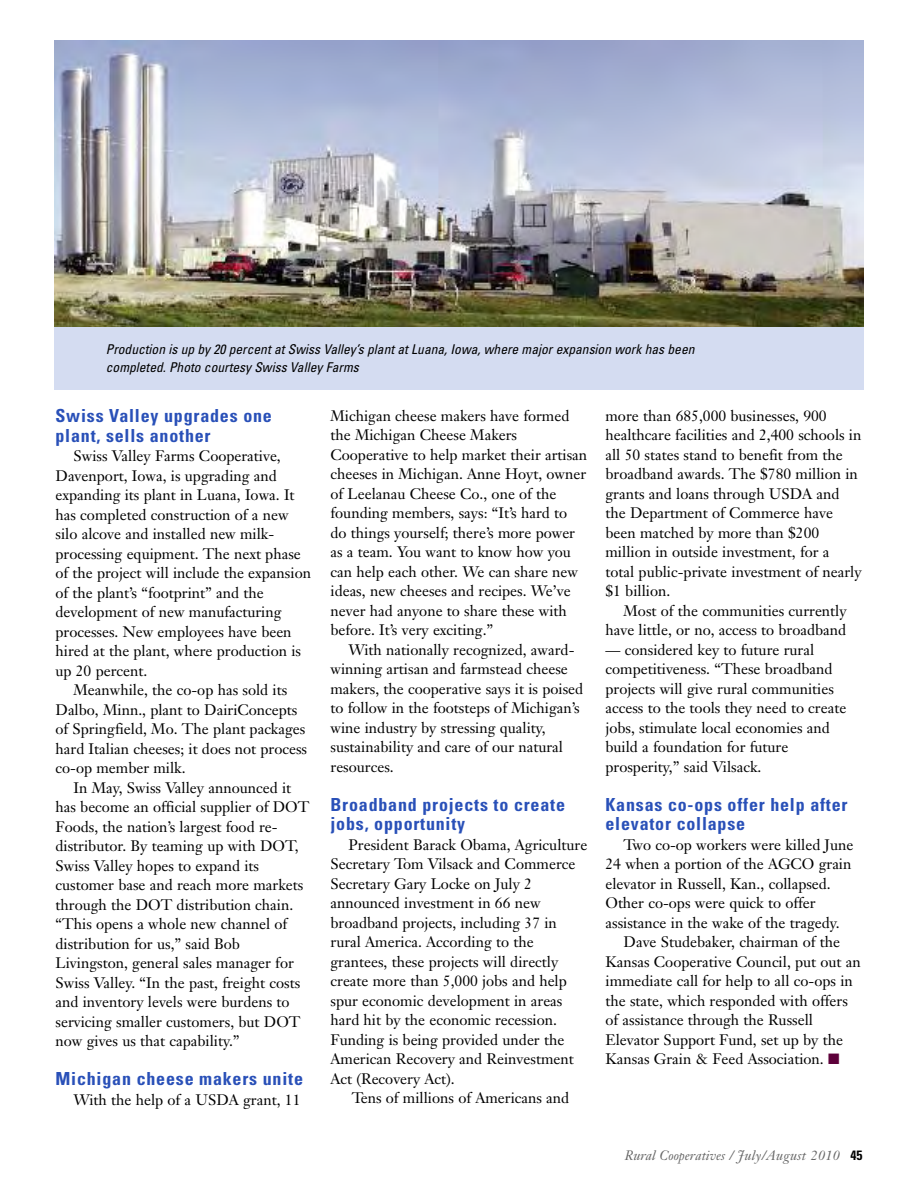
<style>
.page{position:relative;width:918px;height:1188px;background:#fff}
.page>*{position:absolute;margin:0;border:0;box-sizing:border-box;transform-origin:0 0}
.t1{font:700 condensed 18px/19.5px "Univers";letter-spacing:.045em;color:#2950b8}
.t2{font:15px/19.5px "Janson Text";color:#000}
.t3{font:italic condensed 13.5px/18px "Univers";color:#000}
.t4{font:italic 13.5px "Janson Text";color:#666}
.s1{color:#5d003a}
.s2{font-family:"Univers";font-weight:700;font-style:normal;font-stretch:condensed;color:#000}
</style>
<div class="page">
<div style="left:54px;top:322px;width:810px;height:68px;background:#d4dcf1"></div>
<img style="left:54px;top:40px;width:810px;height:287px">
<p class="t3" style="left:106px;top:342px;width:590px">Production is up by 20 percent at Swiss Valley’s plant at Luana, Iowa, where major expansion work has been completed. Photo courtesy Swiss Valley Farms</p>
<p class="t1" style="left:56px;top:408px;width:218px">Swiss Valley upgrades one plant, sells another</p>
<p class="t2" style="left:74px;top:448px;width:209px">Swiss Valley Farms Cooperative,</p>
<p class="t2" style="left:56px;top:467px;width:223px">Davenport, Iowa, is upgrading and</p>
<p class="t2" style="left:56px;top:487px;width:241px">expanding its plant in Luana, Iowa. It</p>
<p class="t2" style="left:56px;top:506px;width:235px">has completed construction of a new</p>
<p class="t2" style="left:56px;top:526px;width:220px">silo alcove and installed new milk-</p>
<p class="t2" style="left:56px;top:545px;width:247px">processing equipment. The next phase</p>
<p class="t2" style="left:56px;top:565px;width:257px">of the project will include the expansion</p>
<p class="t2" style="left:56px;top:584px;width:210px">of the plant’s “footprint” and the</p>
<p class="t2" style="left:56px;top:604px;width:228px">development of new manufacturing</p>
<p class="t2" style="left:56px;top:623px;width:238px">processes. New employees have been</p>
<p class="t2" style="left:56px;top:643px;width:247px">hired at the plant, where production is</p>
<p class="t2" style="left:56px;top:662px;width:93px">up 20 percent.</p>
<p class="t2" style="left:74px;top:682px;width:215px">Meanwhile, the co-op has sold its</p>
<p class="t2" style="left:56px;top:701px;width:243px">Dalbo, Minn., plant to DairiConcepts</p>
<p class="t2" style="left:56px;top:721px;width:251px">of Springfield, Mo. The plant packages</p>
<p class="t2" style="left:56px;top:740px;width:253px">hard Italian cheeses; it does not process</p>
<p class="t2" style="left:56px;top:760px;width:132px">co-op member milk.</p>
<p class="t2" style="left:74px;top:779px;width:219px">In May, Swiss Valley announced it</p>
<p class="t2" style="left:56px;top:799px;width:255px">has become an official supplier of DOT</p>
<p class="t2" style="left:56px;top:818px;width:224px">Foods, the nation’s largest food re-</p>
<p class="t2" style="left:56px;top:838px;width:245px">distributor. By teaming up with DOT,</p>
<p class="t2" style="left:56px;top:857px;width:205px">Swiss Valley hopes to expand its</p>
<p class="t2" style="left:56px;top:877px;width:249px">customer base and reach more markets</p>
<p class="t2" style="left:56px;top:896px;width:239px">through the DOT distribution chain.</p>
<p class="t2" style="left:56px;top:916px;width:233px">“This opens a whole new channel of</p>
<p class="t2" style="left:56px;top:935px;width:186px">distribution for us,” said Bob</p>
<p class="t2" style="left:56px;top:955px;width:240px">Livingston, general sales manager for</p>
<p class="t2" style="left:56px;top:974px;width:246px">Swiss Valley. “In the past, freight costs</p>
<p class="t2" style="left:56px;top:994px;width:236px">and inventory levels were burdens to</p>
<p class="t2" style="left:56px;top:1013px;width:247px">servicing smaller customers, but DOT</p>
<p class="t2" style="left:56px;top:1033px;width:186px">now gives us that capability.”</p>
<p class="t1" style="left:56px;top:1071px;width:249px">Michigan cheese makers unite</p>
<p class="t2" style="left:74px;top:1091px;width:228px">With the help of a USDA grant, 11</p>
<p class="t2" style="left:331px;top:407px;width:258px">Michigan cheese makers have formed the Michigan Cheese Makers Cooperative to help market their artisan cheeses in Michigan. Anne Hoyt, owner of Leelanau Cheese Co., one of the founding members, says: “It’s hard to<br>do things yourself; there’s more power as a team. You want to know how you can help each other. We can share new ideas, new cheeses and recipes. We’ve never had anyone to share these with before. It’s very exciting.”</p>
<p class="t2" style="left:331px;top:641px;width:254px;text-indent:18px">With nationally recognized, award&shy;winning artisan and farmstead cheese makers, the cooperative says it is poised to follow in the footsteps of Michigan’s wine industry by stressing quality, sustainability and care of our natural resources.</p>
<p class="t1" style="left:331px;top:796px;width:236px">Broadband projects to create jobs, opportunity</p>
<p class="t2" style="left:331px;top:836px;width:258px;text-indent:18px">President Barack Obama, Agriculture Secretary Tom Vilsack and Commerce Secretary Gary Locke on July 2 announced investment in 66 new broadband projects, including 37 in rural America. According to the grantees, these projects will directly create more than 5,000 jobs and help spur economic development in areas hard hit by the economic recession.<br>Funding is being provided under the American Recovery and Reinvestment Act (Recovery Act).</p>
<p class="t2" style="left:352px;top:1090px;width:219px">Tens of millions of Americans and</p>
<p class="t2" style="left:606px;top:407px;width:258px">more than 685,000 businesses, 900 healthcare facilities and 2,400 schools in all 50 states stand to benefit from the broadband awards. The $780 million in grants and loans through USDA and the Department of Commerce have been matched by more than $200 million in outside investment, for a total public-private investment of nearly $1 billion.</p>
<p class="t2" style="left:606px;top:602px;width:243px;text-align:right">Most of the communities currently have little, or no, access to broadband</p>
<p class="t2" style="left:606px;top:641px;width:242px">— considered key to future rural competitiveness. “These broadband projects will give rural communities access to the tools they need to create jobs, stimulate local economies and build a foundation for future prosperity,” said Vilsack.</p>
<p class="t1" style="left:605px;top:796px;width:244px">Kansas co-ops offer help after elevator collapse</p>
<p class="t2" style="left:624px;top:836px;width:232px">Two co-op workers were killed June</p>
<p class="t2" style="left:606px;top:856px;width:247px">24 when a portion of the AGCO grain</p>
<p class="t2" style="left:606px;top:875px;width:227px">elevator in Russell, Kan., collapsed.</p>
<p class="t2" style="left:606px;top:895px;width:212px">Other co-ops were quick to offer</p>
<p class="t2" style="left:606px;top:914px;width:236px">assistance in the wake of the tragedy.</p>
<p class="t2" style="left:624px;top:934px;width:218px">Dave Studebaker, chairman of the</p>
<p class="t2" style="left:606px;top:953px;width:257px">Kansas Cooperative Council, put out an</p>
<p class="t2" style="left:606px;top:973px;width:249px">immediate call for help to all co-ops in</p>
<p class="t2" style="left:606px;top:992px;width:244px">the state, which responded with offers</p>
<p class="t2" style="left:606px;top:1012px;width:209px">of assistance through the Russell</p>
<p class="t2" style="left:606px;top:1031px;width:239px">Elevator Support Fund, set up by the</p>
<p class="t2" style="left:606px;top:1051px;width:236px">Kansas Grain &amp; Feed Association. <span class="s1">■</span></p>
<p class="t4" style="left:625px;top:1150px;width:239px">Rural Cooperatives / July/August 2010 <span class="s2">45</span></p>
</div>
